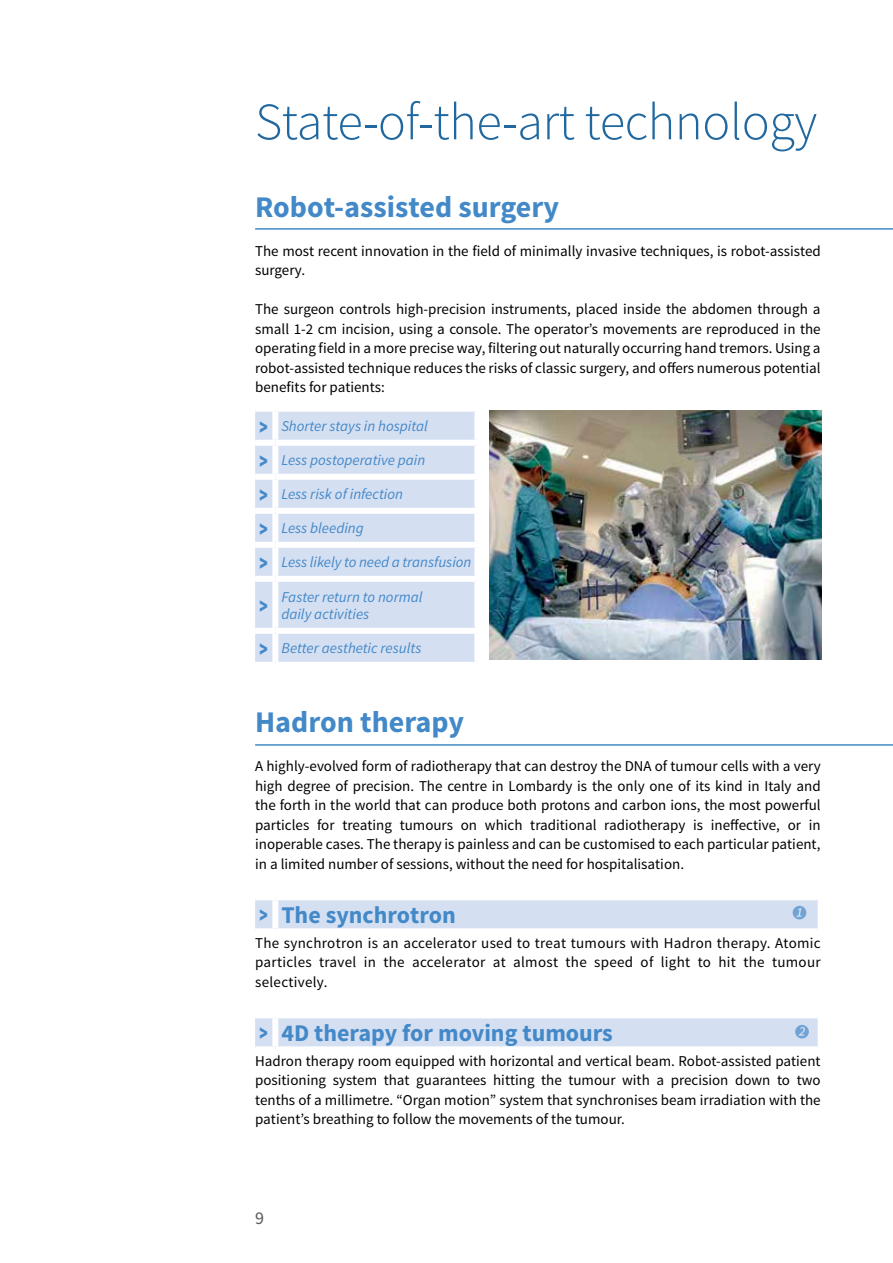
<style>
.page{position:relative;width:893px;height:1263px;background:#fff}
.page>*{position:absolute;margin:0;border:0;box-sizing:border-box;transform-origin:0 0}
.t1{font:300 52.5px "Source Sans Pro";letter-spacing:-.01em;color:#20689f}
.t2{font:700 30px "Source Sans Pro";color:#4389c8}
.t3{font:700 24px "Source Sans Pro";color:#4389c8}
.t4{font:900 24px "Source Sans Pro";color:#4389c8;scale:.64 1}
.t5{font:18px "Source Sans Pro";color:#58595b}
.t6{font:15px/19.5px "Source Sans Pro";color:#000;text-align:justify}
.t7{font:italic 15px/16.5px "Source Sans Pro";color:#4389c8}
.s1{font-weight:900;font-style:normal;font-size:24px}
.s2{font-weight:900}
</style>
<div class="page">
<div style="left:255px;top:412px;width:219px;height:250px;background:#d5dff2"></div>
<div style="left:272px;top:412px;width:6px;height:28px;background:#fff"></div>
<div style="left:255px;top:440px;width:20px;height:6px;background:#fff"></div>
<div style="left:275px;top:440px;width:205px;height:6px;background:#fff"></div>
<div style="left:272px;top:446px;width:6px;height:28px;background:#fff"></div>
<div style="left:255px;top:474px;width:20px;height:6px;background:#fff"></div>
<div style="left:275px;top:474px;width:205px;height:6px;background:#fff"></div>
<div style="left:272px;top:480px;width:6px;height:28px;background:#fff"></div>
<div style="left:255px;top:508px;width:20px;height:6px;background:#fff"></div>
<div style="left:275px;top:508px;width:205px;height:6px;background:#fff"></div>
<div style="left:272px;top:514px;width:6px;height:28px;background:#fff"></div>
<div style="left:255px;top:542px;width:20px;height:6px;background:#fff"></div>
<div style="left:275px;top:542px;width:205px;height:6px;background:#fff"></div>
<div style="left:272px;top:548px;width:6px;height:28px;background:#fff"></div>
<div style="left:255px;top:576px;width:20px;height:6px;background:#fff"></div>
<div style="left:275px;top:576px;width:205px;height:6px;background:#fff"></div>
<div style="left:272px;top:582px;width:6px;height:46px;background:#fff"></div>
<div style="left:255px;top:628px;width:20px;height:6px;background:#fff"></div>
<div style="left:275px;top:628px;width:205px;height:6px;background:#fff"></div>
<div style="left:272px;top:634px;width:6px;height:28px;background:#fff"></div>
<img style="left:489px;top:410px;width:333px;height:249px">
<svg style="left:255px;top:900px;width:563px;height:29px;background:#d6dff2"></svg>
<svg style="left:255px;top:1018px;width:563px;height:29px;background:#d6dff2"></svg>
<hr style="left:255px;top:228px;width:638px;height:2px;background:#4389c8">
<hr style="left:255px;top:744px;width:638px;height:2px;background:#4389c8">
<h1 class="t1" style="left:255px;top:90px;width:564px">State-of-the-art technology</h1>
<h2 class="t2" style="left:255px;top:187px;width:306px">Robot-assisted surgery</h2>
<p class="t6" style="left:255px;top:241px;width:567px">The most recent innovation in the field of minimally invasive techniques, is robot-assisted surgery.</p>
<p class="t6" style="left:255px;top:300px;width:567px">The surgeon controls high-precision instruments, placed inside the abdomen through a small 1-2 cm incision, using a console. The operator’s movements are reproduced in the operating field in a more precise way, filtering out naturally occurring hand tremors. Using a robot-assisted technique reduces the risks of classic surgery, and offers numerous potential benefits for patients:</p>
<p class="t7" style="left:260px;top:418px;width:170px"><span class="s1">&gt;</span> Shorter stays in hospital</p>
<p class="t7" style="left:260px;top:452px;width:167px"><span class="s1">&gt;</span> Less postoperative pain</p>
<p class="t7" style="left:260px;top:486px;width:145px"><span class="s1">&gt;</span> Less risk of infection</p>
<p class="t7" style="left:260px;top:520px;width:106px"><span class="s1">&gt;</span> Less bleeding</p>
<p class="t7" style="left:260px;top:554px;width:213px"><span class="s1">&gt;</span> Less likely to need a transfusion</p>
<h3 class="t4" style="left:260px;top:590px;width:14px">&gt;</h3>
<p class="t7" style="left:281px;top:589px;width:143px">Faster return to normal daily activities</p>
<p class="t7" style="left:260px;top:640px;width:163px"><span class="s1">&gt;</span> Better aesthetic results</p>
<h2 class="t2" style="left:255px;top:703px;width:210px">Hadron therapy</h2>
<p class="t6" style="left:255px;top:757px;width:567px">A highly-evolved form of radiotherapy that can destroy the DNA of tumour cells with a very high degree of precision. The centre in Lombardy is the only one of its kind in Italy and the forth in the world that can produce both protons and carbon ions, the most powerful particles for treating tumours on which traditional radiotherapy is ineffective, or in inoperable cases. The therapy is painless and can be customised to each particular patient, in a limited number of sessions, without the need for hospitalisation.</p>
<h3 class="t3" style="left:260px;top:900px;width:198px"><span class="s2">&gt;</span> The synchrotron</h3>
<p class="t6" style="left:255px;top:933px;width:567px">The synchrotron is an accelerator used to treat tumours with Hadron therapy. Atomic particles travel in the accelerator at almost the speed of light to hit the tumour selectively.</p>
<h3 class="t3" style="left:260px;top:1018px;width:355px"><span class="s2">&gt;</span> 4D therapy for moving tumours</h3>
<p class="t6" style="left:255px;top:1051px;width:567px">Hadron therapy room equipped with horizontal and vertical beam. Robot-assisted patient positioning system that guarantees hitting the tumour with a precision down to two tenths of a millimetre. “Organ motion” system that synchronises beam irradiation with the patient’s breathing to follow the movements of the tumour.</p>
<p class="t5" style="left:255px;top:1207px;width:10px">9</p>
</div>
